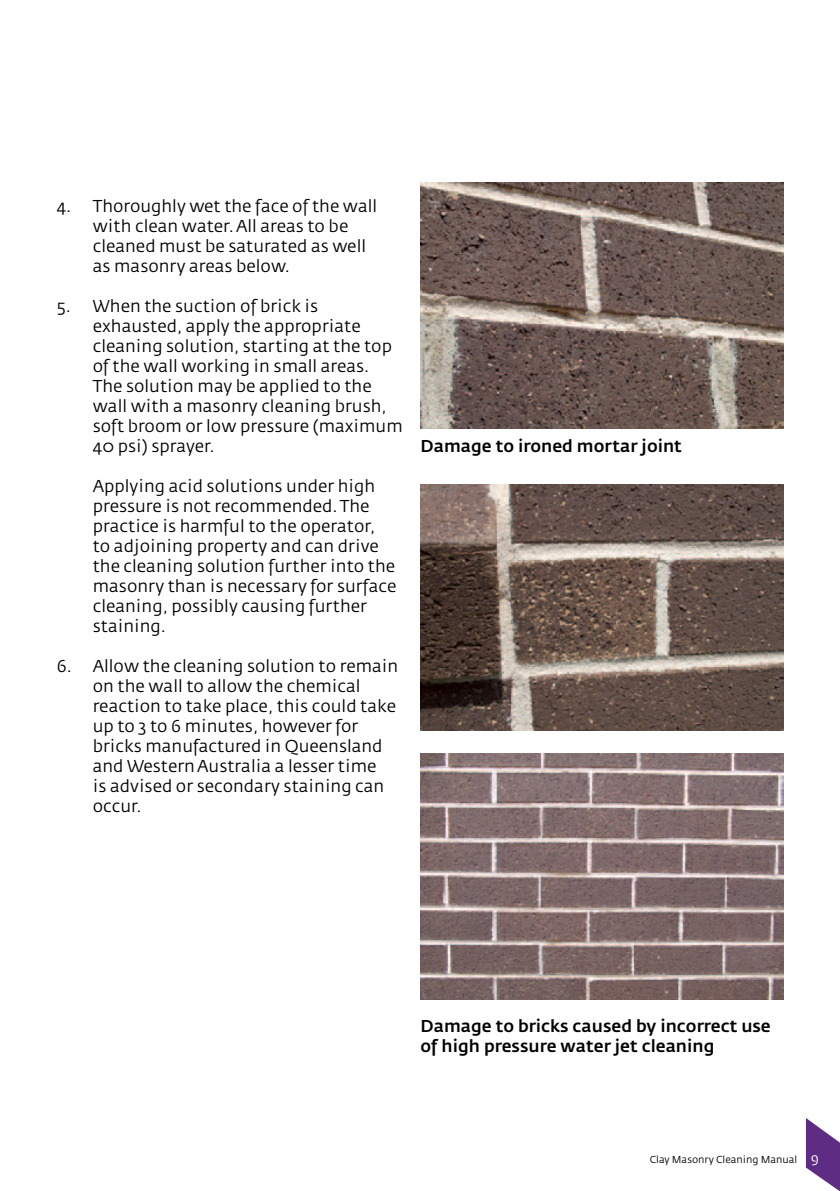
<style>
.page{position:relative;width:840px;height:1191px;background:#fff}
.page>*{position:absolute;margin:0;border:0;box-sizing:border-box;transform-origin:0 0}
.t1{font:17px/20px "Fedra Sans";color:#000}
.main_copy{font:500 17px/20px "Fedra Sans";color:#000}
.t2{font:10px "Fedra Sans";color:#000}
.s1{font-size:14px;color:#fff}
</style>
<div class="page">
<svg style="left:805px;top:1118px;width:34px;height:73px"></svg>
<img style="left:421px;top:182px;width:361px;height:246px">
<img style="left:421px;top:485px;width:361px;height:245px">
<img style="left:421px;top:753px;width:361px;height:246px">
<p class="t1" style="left:93px;top:197px;width:286px;text-indent:-36px">4. Thoroughly wet the face of the wall with clean water. All areas to be cleaned must be saturated as well as masonry areas below.</p>
<p class="t1" style="left:93px;top:297px;width:311px;text-indent:-36px">5. When the suction of brick is exhausted, apply the appropriate cleaning solution, starting at the top of the wall working in small areas.<br>The solution may be applied to the wall with a masonry cleaning brush, soft broom or low pressure (maximum<br>40 psi) sprayer.</p>
<p class="t1" style="left:93px;top:477px;width:305px">Applying acid solutions under high pressure is not recommended. The practice is harmful to the operator, to adjoining property and can drive the cleaning solution further into the masonry than is necessary for surface cleaning, possibly causing further staining.</p>
<p class="t1" style="left:93px;top:657px;width:307px;text-indent:-36px">6. Allow the cleaning solution to remain on the wall to allow the chemical reaction to take place, this could take up to 3 to 6 minutes, however for bricks manufactured in Queensland and Western Australia a lesser time<br>is advised or secondary staining can occur.</p>
<p class="main_copy" style="left:420px;top:436px;width:263px">Damage to ironed mortar joint</p>
<p class="main_copy" style="left:420px;top:1016px;width:351px">Damage to bricks caused by incorrect use of high pressure water jet cleaning</p>
<p class="t2" style="left:649px;top:1154px;width:170px">Clay Masonry Cleaning Manual <span class="s1">9</span></p>
</div>
